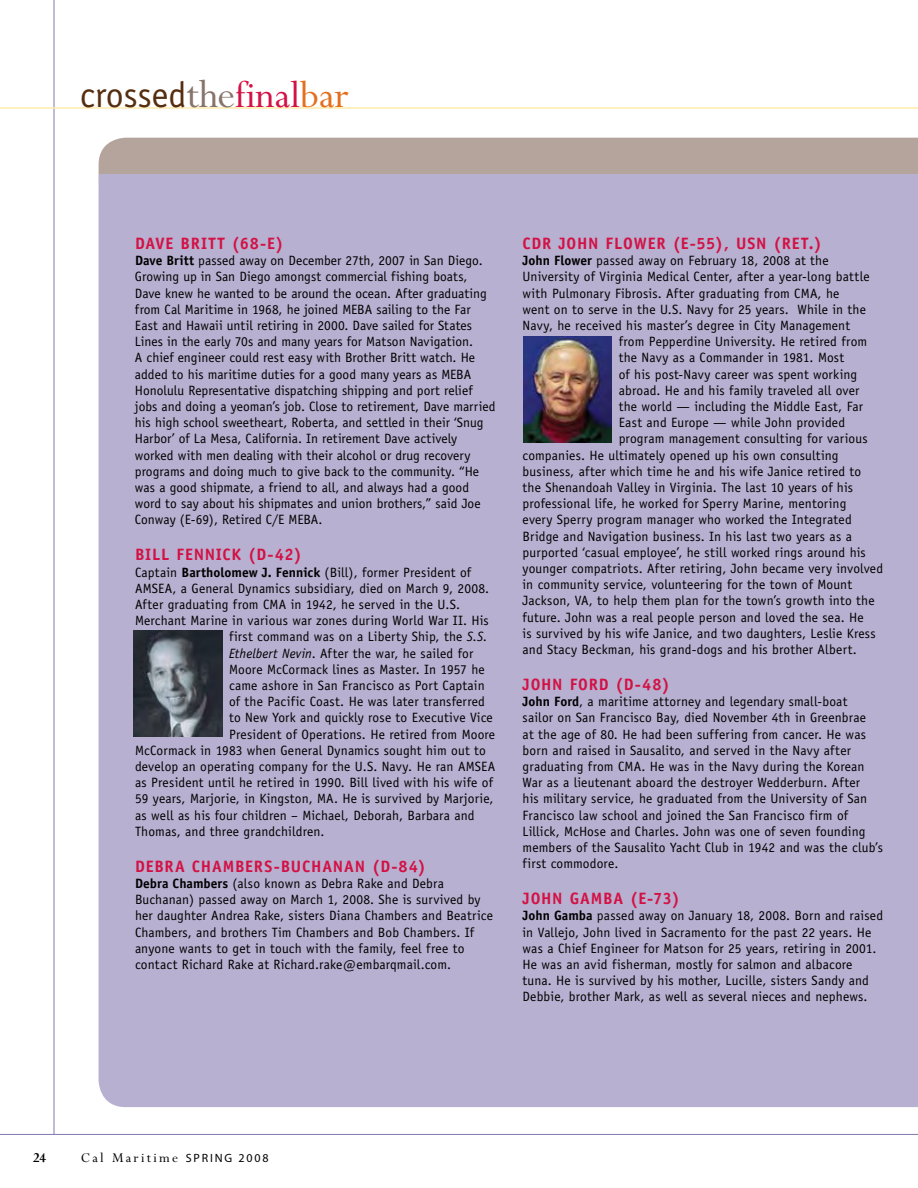
<style>
.page{position:relative;width:918px;height:1188px;background:#fff}
.page>*{position:absolute;margin:0;border:0;box-sizing:border-box;transform-origin:0 0}
.t1{font:36px "Officina Sans";color:#562e0f}
.t2{font:700 16.5px "Officina Sans";letter-spacing:.05em;color:#d31145}
.t3{font:15px "Perpetua";letter-spacing:.15em;color:#000}
.t4{font:700 15px "Perpetua";color:#000}
.t5{font:13.5px/16.2px "Officina Sans";letter-spacing:.01em;color:#000}
.t6{font:12px "Myriad";letter-spacing:.15em;color:#000}
.s1{font-family:"Perpetua";font-size:43.5px;color:#87746a}
.s2{font-family:"Perpetua";font-size:42px;color:#d31145}
.s3{font-family:"Perpetua";font-size:42px;color:#e36f1e}
.s4{font-weight:700}
.s5{font-style:italic}
.s6{font-family:"Myriad";font-size:12px}
</style>
<div class="page">
<hr style="left:0;top:1134px;width:918px;height:1px;background:#8276ad">
<hr style="left:54px;top:0;width:1px;height:1134px;background:#8276ad">
<hr style="left:0;top:107px;width:918px;height:2px;background:#ffebac">
<div style="left:99px;top:209px;width:819px;height:898px;background:#b7b0d0"></div>
<div style="left:99px;top:138px;width:819px;height:36px;background:#b4a49c"></div>
<div style="left:99px;top:174px;width:819px;height:35px;background:#b7b0d0"></div>
<img style="left:523px;top:336px;width:89px;height:106px">
<img style="left:134px;top:631px;width:88px;height:106px">
<h1 class="t1" style="left:80px;top:74px;width:271px">crossed<span class="s1">the</span><span class="s2">final</span><span class="s3">bar</span></h1>
<p class="t2" style="left:135px;top:233px;width:21px">Dave</p>
<p class="t2" style="left:180px;top:233px;width:105px">Britt (68-E)</p>
<p class="t5" style="left:135px;top:252px;width:353px"><span class="s4">Dave Britt</span> passed away on December 27th, 2007 in San Diego.<br>Growing up in San Diego amongst commercial fishing boats, Dave knew he wanted to be around the ocean. After graduating from Cal Maritime in 1968, he joined MEBA</p>
<p class="t5" style="left:135px;top:301px;width:362px;text-indent:241px">sailing to the Far East and H awaii until retiring in 2000. Dave sailed for States Lines in the early 70s and many years for Matson Navigation.<br>A chief engineer could rest easy with Brother Britt watch. H e added to his maritime duties for a good many years as MEBA<br>H onolulu Representative dispatching shipping and port relief jobs and doing a yeoman’s job. Close to retirement, Dave married his high school sweetheart, Roberta, and settled in their ‘Snug<br>H arbor’ of La Mesa, California. In retirement Dave actively worked with men dealing with their alcohol or drug recovery programs and doing much to give back to the community. “He was a good shipmate, a friend to all, and always had a good word to say about his shipmates and union brothers,” said Joe Conway (E-69), Retired C/E MEBA.</p>
<p class="t2" style="left:135px;top:544px;width:168px">Bill Fennick (D-42)</p>
<p class="t5" style="left:135px;top:564px;width:338px">Captain <span class="s4">Bartholomew J. Fennick</span> (Bill), former President of</p>
<p class="t5" style="left:135px;top:580px;width:356px">AMSEA, a General Dynamics subsidiary, died on March 9, 2008.</p>
<p class="t5" style="left:135px;top:596px;width:327px">After graduating from CMA in 1942, he served in the U.S.</p>
<p class="t5" style="left:135px;top:612px;width:355px">Merchant Marine in various war zones during World War II. His</p>
<p class="t5" style="left:229px;top:629px;width:260px">first command was on a Liberty Ship, the <span class="s5">S.S.</span></p>
<p class="t5" style="left:229px;top:645px;width:246px"><span class="s5">Ethelbert Nevin</span>. After the war, he sailed for</p>
<p class="t5" style="left:229px;top:661px;width:257px">Moore McCormack lines as Master. In 1957 he</p>
<p class="t5" style="left:229px;top:677px;width:257px">came ashore in San Francisco as Port Captain</p>
<p class="t5" style="left:229px;top:693px;width:258px">of the Pacific Coast. H e was later transferred</p>
<p class="t5" style="left:229px;top:710px;width:265px">to N ew York and quickly rose to Executive Vice</p>
<p class="t5" style="left:229px;top:726px;width:268px">President of Operations. H e retired from Moore</p>
<p class="t5" style="left:135px;top:742px;width:352px">McCormack in 1983 when General Dynamics sought him out to</p>
<p class="t5" style="left:135px;top:758px;width:348px">develop an operating company for the U.S. Navy. He ran AMSEA</p>
<p class="t5" style="left:135px;top:774px;width:360px">as President until he retired in 1990. Bill lived with his wife of</p>
<p class="t5" style="left:135px;top:791px;width:360px">59 years, Marjorie, in Kingston, MA. H e is survived by Marjorie,</p>
<p class="t5" style="left:135px;top:807px;width:341px">as well as his four children – Michael, Deborah, Barbara and</p>
<p class="t5" style="left:135px;top:823px;width:191px">Thomas, and three grandchildren.</p>
<p class="t2" style="left:135px;top:856px;width:22px">Debra</p>
<p class="t2" style="left:192px;top:856px;width:32px">Chambers</p>
<p class="t2" style="left:274px;top:856px;width:154px">-Buchanan (D-84)</p>
<p class="t5" style="left:135px;top:875px;width:360px"><span class="s4">Debra Chambers</span> (also known as Debra Rake and Debra Buchanan) passed away on March 1, 2008. She is survived by her daughter Andrea Rake, sisters Diana Chambers and Beatrice Chambers, and brothers Tim Chambers and Bob Chambers. If anyone wants to get in touch with the family, feel free to contact Richard Rake at Richard.rake@embarqmail.com.</p>
<p class="t2" style="left:523px;top:233px;width:94px">CDR John Flower</p>
<p class="t2" style="left:673px;top:233px;width:151px">(E-55), USN (Ret.)</p>
<p class="t5" style="left:523px;top:252px;width:308px"><span class="s4">John Flower</span> passed away on February 18, 2008 at the</p>
<p class="t5" style="left:523px;top:269px;width:349px">University of Virginia Medical Center, after a year-long battle</p>
<p class="t5" style="left:523px;top:285px;width:318px">with Pulmonary Fibrosis. After graduating from CMA, he</p>
<p class="t5" style="left:523px;top:301px;width:345px">went on to serve in the U.S. Navy for 25 years. While in the</p>
<p class="t5" style="left:523px;top:317px;width:329px">Navy, he received his master’s degree in City Management</p>
<p class="t5" style="left:619px;top:333px;width:250px">from Pepperdine University. H e retired from</p>
<p class="t5" style="left:619px;top:350px;width:227px">the Navy as a Commander in 1981. Most</p>
<p class="t5" style="left:619px;top:366px;width:240px">of his post-Navy career was spent working</p>
<p class="t5" style="left:619px;top:382px;width:242px">abroad. H e and his family traveled all over</p>
<p class="t5" style="left:619px;top:398px;width:246px">the world — including the Middle East, Far</p>
<p class="t5" style="left:619px;top:414px;width:228px">East and Europe — while John provided</p>
<p class="t5" style="left:619px;top:431px;width:250px">program management consulting for various</p>
<p class="t5" style="left:523px;top:447px;width:318px">companies. He ultimately opened up his own consulting</p>
<p class="t5" style="left:523px;top:463px;width:340px">business, after which time he and his wife Janice retired to</p>
<p class="t5" style="left:523px;top:479px;width:332px">the Shenandoah Valley in Virginia. The last 10 years of his</p>
<p class="t5" style="left:523px;top:495px;width:325px">professional life, he worked for Sperry Marine, mentoring</p>
<p class="t5" style="left:523px;top:512px;width:331px">every Sperry program manager who worked the Integrated</p>
<p class="t5" style="left:523px;top:528px;width:331px">Bridge and Navigation business. In his last two years as a</p>
<p class="t5" style="left:523px;top:544px;width:345px">purported ‘casual employee’, he still worked rings around his</p>
<p class="t5" style="left:523px;top:560px;width:362px">younger compatriots. After retiring, John became very involved</p>
<p class="t5" style="left:523px;top:576px;width:331px">in community service, volunteering for the town of Mount</p>
<p class="t5" style="left:523px;top:593px;width:354px">Jackson, VA, to help them plan for the town’s growth into the</p>
<p class="t5" style="left:523px;top:609px;width:343px">future. John was a real people person and loved the sea. H e</p>
<p class="t5" style="left:523px;top:625px;width:355px">is survived by his wife Janice, and two daughters, Leslie Kress</p>
<p class="t5" style="left:523px;top:641px;width:336px">and Stacy Beckman, his grand-dogs and his brother Albert.</p>
<p class="t2" style="left:523px;top:674px;width:58px">John Ford</p>
<p class="t2" style="left:616px;top:674px;width:56px">(D-48)</p>
<p class="t5" style="left:523px;top:693px;width:362px"><span class="s4">John Ford</span>, a maritime attorney and legendary small-boat<br>sailor on San Francisco Bay, died N ovember 4th in Greenbrae<br>at the age of 80. H e had been suffering from cancer. H e was born and raised in Sausalito, and served in the Navy after graduating from CMA. H e was in the Navy during the Korean War as a lieutenant aboard the destroyer Wedderburn. After<br>his military service, he graduated from the University of San Francisco law school and joined the San Francisco firm of Lillick, McH ose and Charles. John was one of seven founding members of the Sausalito Yacht Club in 1942 and was the club’s first commodore.</p>
<p class="t2" style="left:523px;top:888px;width:70px">John Gamba</p>
<p class="t2" style="left:630px;top:888px;width:51px">(E-73)</p>
<p class="t5" style="left:523px;top:908px;width:362px"><span class="s4">John Gamba</span> passed away on January 18, 2008. Born and raised in Vallejo, John lived in Sacramento for the past 22 years. H e was a Chief Engineer for Matson for 25 years, retiring in 2001.<br>H e was an avid fisherman, mostly for salmon and albacore tuna. H e is survived by his mother, Lucille, sisters Sandy and Debbie, brother Mark, as well as several nieces and nephews.</p>
<p class="t4" style="left:33px;top:1150px;width:15px">24</p>
<p class="t3" style="left:81px;top:1150px;width:114px">Cal Maritime <span class="s6">SPR</span></p>
<p class="t6" style="left:210px;top:1152px;width:60px">ING 2008</p>
</div>
